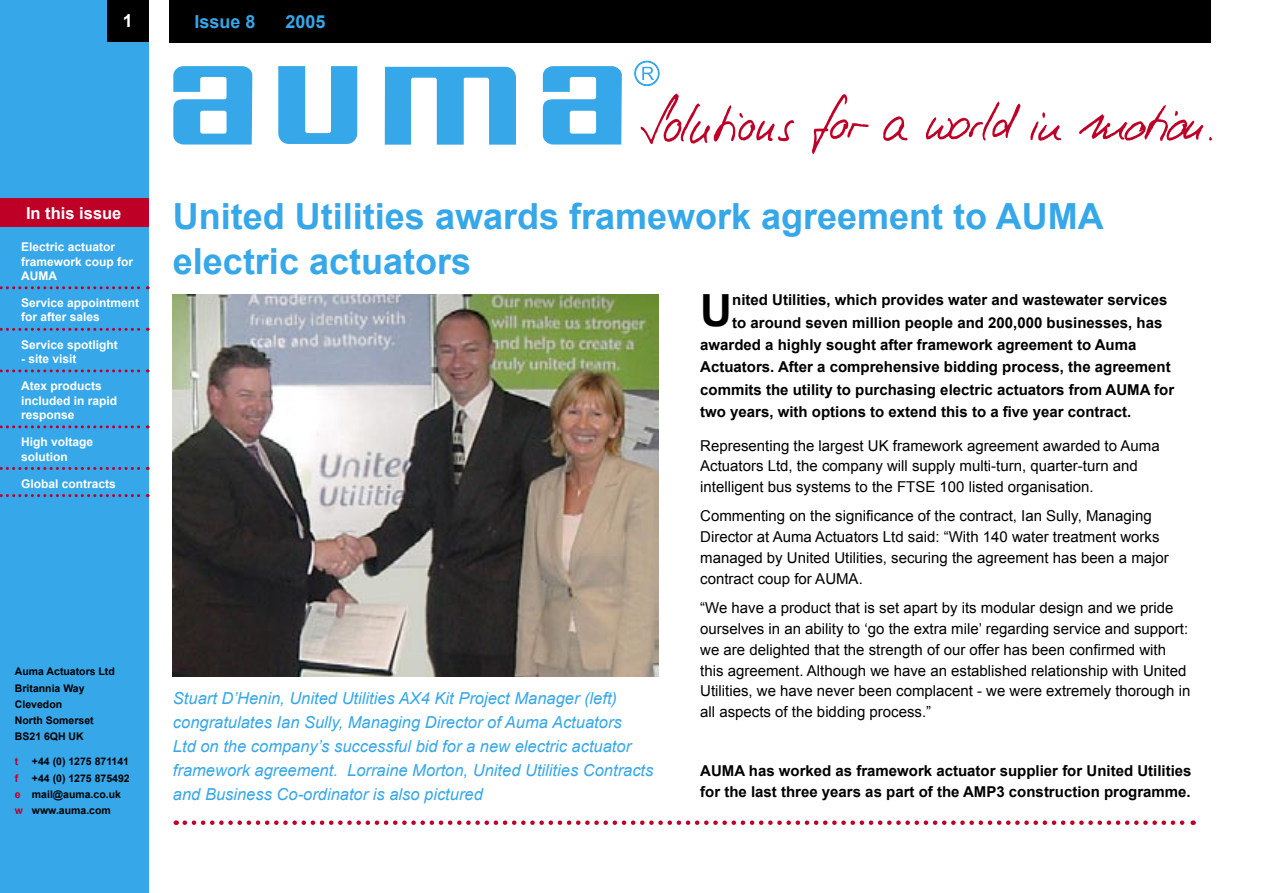
<style>
.page{position:relative;width:1263px;height:893px;background:#fff}
.page>*{position:absolute;margin:0;border:0;box-sizing:border-box;transform-origin:0 0}
.intro{font:700 44.4px "Arial";color:#000}
.heading{font:700 36px/45px "Arial";color:#36a7e9}
.t1{font:700 18px "Arial";color:#36a7e9}
.t2{font:700 18px "Arial";color:#fff}
.t3{font:italic 16.5px/24px "Arial";color:#36a7e9}
.t4{font:700 16.5px "Arial";color:#fff}
.body_text{font:15px/20.9px "Arial";color:#000}
.intro-2{font:700 15px "Arial";color:#000}
.body_text-2{font:700 15px/20.9px "Arial";color:#000}
.link_column{font:700 12px/14.4px "Arial";color:#fff}
.t5{font:700 10.5px "Arial";color:#000}
.t6{font:700 10.5px "Arial";color:#be0027}
.s1{color:#be0027}
</style>
<div class="page">
<svg style="left:278px;top:66px;width:79px;height:78px"></svg>
<svg style="left:385px;top:67px;width:131px;height:78px"></svg>
<svg style="left:173px;top:66px;width:79px;height:79px"></svg>
<svg style="left:542px;top:66px;width:80px;height:79px"></svg>
<svg style="left:634px;top:60px;width:26px;height:27px"></svg>
<div style="left:169px;top:0;width:1042px;height:43px;background:#000"></div>
<div style="left:0;top:0;width:148px;height:892px;background:#36a7e9"></div>
<div style="left:0;top:198px;width:148px;height:29px;background:#be0027"></div>
<div style="left:107px;top:0;width:41px;height:41px;background:#000"></div>
<svg style="left:883px;top:116px;width:24px;height:25px"></svg>
<svg style="left:641px;top:94px;width:153px;height:50px"></svg>
<svg style="left:926px;top:102px;width:94px;height:39px"></svg>
<svg style="left:1079px;top:105px;width:124px;height:36px"></svg>
<svg style="left:1030px;top:112px;width:31px;height:29px"></svg>
<svg style="left:812px;top:94px;width:57px;height:60px"></svg>
<svg style="left:0;top:286px;width:148px;height:3px"></svg>
<svg style="left:0;top:328px;width:148px;height:3px"></svg>
<svg style="left:0;top:369px;width:148px;height:3px"></svg>
<svg style="left:0;top:425px;width:148px;height:3px"></svg>
<svg style="left:0;top:467px;width:148px;height:3px"></svg>
<svg style="left:0;top:494px;width:148px;height:3px"></svg>
<img style="left:173px;top:295px;width:486px;height:381px">
<svg style="left:185px;top:820px;width:1009px;height:5px"></svg>
<p class="t2" style="left:123px;top:11px;width:12px">1</p>
<p class="t1" style="left:195px;top:11px;width:63px">Issue 8</p>
<p class="t1" style="left:286px;top:11px;width:42px">2005</p>
<p class="t4" style="left:26px;top:204px;width:97px">In this issue</p>
<p class="link_column" style="left:21px;top:240px;width:114px">Electric actuator framework coup for<br>AUMA</p>
<p class="link_column" style="left:21px;top:296px;width:120px">Service appointment for after sales</p>
<p class="link_column" style="left:21px;top:337px;width:98px">Service spotlight</p>
<p class="link_column" style="left:21px;top:352px;width:57px">- site visit</p>
<p class="link_column" style="left:21px;top:379px;width:98px">Atex products included in rapid response</p>
<p class="link_column" style="left:21px;top:435px;width:74px">High voltage solution</p>
<p class="link_column" style="left:21px;top:476px;width:96px">Global contracts</p>
<p class="t5" style="left:15px;top:666px;width:101px">Auma Actuators Ltd</p>
<p class="t5" style="left:15px;top:682px;width:71px">Britannia Way</p>
<p class="t5" style="left:15px;top:698px;width:49px">Clevedon</p>
<p class="t5" style="left:15px;top:715px;width:80px">North Somerset</p>
<p class="t5" style="left:15px;top:731px;width:70px">BS21 6QH UK</p>
<p class="t6" style="left:15px;top:756px;width:5px">t</p>
<p class="t5" style="left:32px;top:756px;width:99px">+44 (0) 1275 871141</p>
<p class="t6" style="left:15px;top:772px;width:5px">f</p>
<p class="t5" style="left:32px;top:772px;width:99px">+44 (0) 1275 875492</p>
<p class="t5" style="left:15px;top:788px;width:108px"><span class="s1">e</span> mail@auma.co.uk</p>
<p class="t5" style="left:15px;top:805px;width:97px"><span class="s1">w</span> www.auma.com</p>
<p class="heading" style="left:173px;top:193px;width:932px">United Utilities awards framework agreement to AUMA electric actuators</p>
<p class="t3" style="left:173px;top:687px;width:482px">Stuart D’Henin, United Utilities AX4 Kit Project Manager (left) congratulates Ian Sully, Managing Director of Auma Actuators<br>Ltd on the company’s successful bid for a new electric actuator framework agreement. Lorraine Morton, United Utilities Contracts and Business Co-ordinator is also pictured</p>
<p class="intro" style="left:700px;top:286px;width:34px">U</p>
<p class="intro-2" style="left:732px;top:292px;width:437px">nited Utilities, which provides water and wastewater services</p>
<p class="intro-2" style="left:732px;top:314px;width:432px">to around seven million people and 200,000 businesses, has</p>
<p class="intro-2" style="left:700px;top:336px;width:438px">awarded a highly sought after framework agreement to Auma</p>
<p class="intro-2" style="left:700px;top:359px;width:472px">Actuators. After a comprehensive bidding process, the agreement</p>
<p class="intro-2" style="left:700px;top:381px;width:475px">commits the utility to purchasing electric actuators from AUMA for</p>
<p class="intro-2" style="left:700px;top:403px;width:432px">two years, with options to extend this to a five year contract.</p>
<p class="body_text" style="left:700px;top:435px;width:461px">Representing the largest UK framework agreement awarded to Auma<br>Actuators Ltd, the company will supply multi-turn, quarter-turn and intelligent bus systems to the FTSE 100 listed organisation.</p>
<p class="body_text" style="left:700px;top:506px;width:470px">Commenting on the significance of the contract, Ian Sully, Managing Director at Auma Actuators Ltd said: “With 140 water treatment works managed by United Utilities, securing the agreement has been a major contract coup for AUMA.</p>
<p class="body_text" style="left:700px;top:597px;width:492px">“We have a product that is set apart by its modular design and we pride ourselves in an ability to ‘go the extra mile’ regarding service and support: we are delighted that the strength of our offer has been confirmed with this agreement. Although we have an established relationship with United Utilities, we have never been complacent - we were extremely thorough in all aspects of the bidding process.”</p>
<p class="body_text-2" style="left:700px;top:760px;width:493px">AUMA has worked as framework actuator supplier for United Utilities for the last three years as part of the AMP3 construction programme.</p>
</div>
